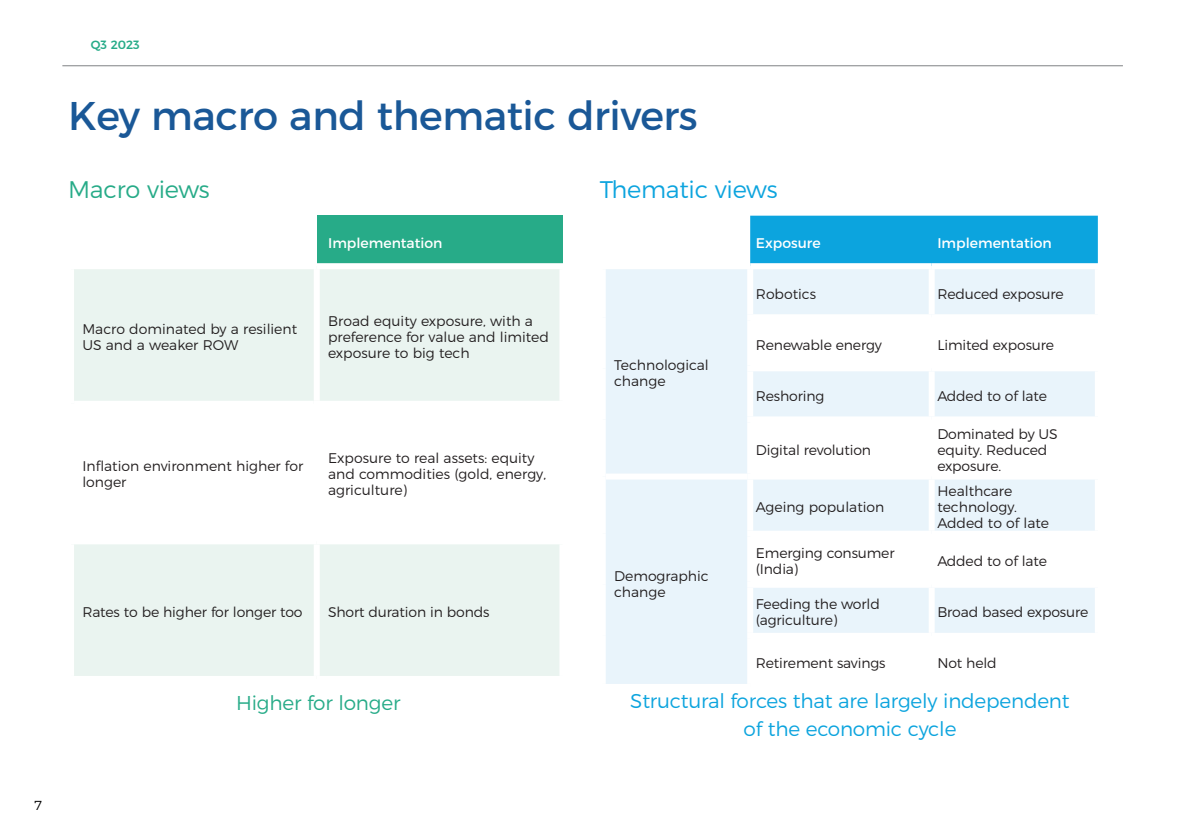
<style>
.page{position:relative;width:1191px;height:840px;background:#fff}
.page>*{position:absolute;margin:0;border:0;box-sizing:border-box;transform-origin:0 0}
.Head_1_A5__space_after_2{font:40px "Montserrat";letter-spacing:-.01em;color:#1a5897}
.Head_2_A5{font:300 24px "Montserrat";letter-spacing:-.01em;color:#0ca4de}
.Head_2_A5-2{font:300 24px "Montserrat";letter-spacing:-.01em;color:#27ab88}
.Head_2_A5-3{font:300 20px/28px "Montserrat";letter-spacing:-.01em;color:#0ca4de;text-align:center}
.Head_2_A5-4{font:300 20px "Montserrat";letter-spacing:-.01em;color:#27ab88}
.Table__Copy{font:300 14px/16px "Montserrat";letter-spacing:-.01em;color:#231f20}
.Body_small_A5{font:300 14px/16px "Montserrat";color:#231f20}
.Table__Row_name{font:300 14px/16px "Montserrat";color:#231f20}
.Table__Column_names{font:14px "Montserrat";color:#fff}
.t1{font:300 13px "Montserrat";color:#000001}
.t2{font:500 12px "Montserrat";color:#27ab88}
</style>
<div class="page">
<hr style="left:62px;top:65px;width:1061px;height:1px;background:#808285">
<div style="left:317px;top:215px;width:245px;height:51px;background:#27ab88"></div>
<svg style="left:74px;top:269px;width:485px;height:406px;fill:#eaf4f0"></svg>
<div style="left:317px;top:263px;width:248px;height:6px;background:#fff"></div>
<div style="left:314px;top:269px;width:6px;height:131px;background:#fff"></div>
<div style="left:314px;top:400px;width:251px;height:6px;background:#fff"></div>
<div style="left:314px;top:406px;width:6px;height:132px;background:#fff"></div>
<div style="left:68px;top:538px;width:249px;height:6px;background:#fff"></div>
<div style="left:317px;top:538px;width:248px;height:6px;background:#fff"></div>
<div style="left:314px;top:544px;width:6px;height:131px;background:#fff"></div>
<div style="left:74px;top:400px;width:240px;height:6px;background:#fff"></div>
<div style="left:750px;top:215px;width:347px;height:48px;background:#0ca4de"></div>
<svg style="left:606px;top:269px;width:488px;height:414px;fill:#e9f4fb"></svg>
<div style="left:747px;top:269px;width:6px;height:45px;background:#fff"></div>
<div style="left:928px;top:269px;width:6px;height:45px;background:#fff"></div>
<div style="left:747px;top:314px;width:184px;height:6px;background:#fff"></div>
<div style="left:747px;top:320px;width:6px;height:45px;background:#fff"></div>
<div style="left:931px;top:314px;width:169px;height:6px;background:#fff"></div>
<div style="left:928px;top:320px;width:6px;height:45px;background:#fff"></div>
<div style="left:747px;top:365px;width:184px;height:6px;background:#fff"></div>
<div style="left:747px;top:371px;width:6px;height:45px;background:#fff"></div>
<div style="left:931px;top:365px;width:169px;height:6px;background:#fff"></div>
<div style="left:928px;top:371px;width:6px;height:45px;background:#fff"></div>
<div style="left:747px;top:416px;width:184px;height:6px;background:#fff"></div>
<div style="left:747px;top:422px;width:6px;height:51px;background:#fff"></div>
<div style="left:931px;top:416px;width:169px;height:6px;background:#fff"></div>
<div style="left:928px;top:422px;width:6px;height:51px;background:#fff"></div>
<div style="left:606px;top:473px;width:141px;height:6px;background:#fff"></div>
<div style="left:747px;top:473px;width:184px;height:6px;background:#fff"></div>
<div style="left:747px;top:479px;width:6px;height:51px;background:#fff"></div>
<div style="left:931px;top:473px;width:169px;height:6px;background:#fff"></div>
<div style="left:928px;top:479px;width:6px;height:51px;background:#fff"></div>
<div style="left:747px;top:530px;width:184px;height:6px;background:#fff"></div>
<div style="left:747px;top:536px;width:6px;height:45px;background:#fff"></div>
<div style="left:931px;top:530px;width:169px;height:6px;background:#fff"></div>
<div style="left:928px;top:536px;width:6px;height:45px;background:#fff"></div>
<div style="left:747px;top:581px;width:184px;height:6px;background:#fff"></div>
<div style="left:747px;top:587px;width:6px;height:45px;background:#fff"></div>
<div style="left:931px;top:581px;width:169px;height:6px;background:#fff"></div>
<div style="left:928px;top:587px;width:6px;height:45px;background:#fff"></div>
<div style="left:747px;top:632px;width:184px;height:6px;background:#fff"></div>
<div style="left:747px;top:638px;width:6px;height:45px;background:#fff"></div>
<div style="left:931px;top:632px;width:169px;height:6px;background:#fff"></div>
<div style="left:928px;top:638px;width:6px;height:45px;background:#fff"></div>
<p class="t1" style="left:34px;top:795px;width:10px">7</p>
<p class="t2" style="left:91px;top:35px;width:50px">Q3 2023</p>
<p class="Head_1_A5__space_after_2" style="left:68px;top:84px;width:631px">Key macro and thematic drivers</p>
<p class="Head_2_A5-2" style="left:68px;top:171px;width:143px">Macro views</p>
<p class="Table__Column_names" style="left:328px;top:231px;width:116px">Implementation</p>
<p class="Table__Row_name" style="left:82px;top:319px;width:216px">Macro dominated by a resilient<br>US and a weaker ROW</p>
<p class="Table__Copy" style="left:328px;top:311px;width:222px">Broad equity exposure, with a preference for value and limited exposure to big tech</p>
<p class="Body_small_A5" style="left:82px;top:457px;width:222px">Inflation environment higher for longer</p>
<p class="Table__Copy" style="left:328px;top:449px;width:219px">Exposure to real assets: equity and commodities (gold, energy, agriculture)</p>
<p class="Body_small_A5" style="left:82px;top:602px;width:222px">Rates to be higher for longer too</p>
<p class="Table__Copy" style="left:328px;top:602px;width:163px">Short duration in bonds</p>
<p class="Head_2_A5-4" style="left:236px;top:687px;width:166px">Higher for longer</p>
<p class="Head_2_A5" style="left:600px;top:171px;width:179px">Thematic views</p>
<p class="Table__Row_name" style="left:614px;top:356px;width:96px">Technological change</p>
<p class="Body_small_A5" style="left:614px;top:566px;width:96px">Demographic change</p>
<p class="Table__Column_names" style="left:756px;top:231px;width:66px">Exposure</p>
<p class="Table__Column_names" style="left:937px;top:231px;width:116px">Implementation</p>
<p class="Table__Copy" style="left:756px;top:284px;width:62px">Robotics</p>
<p class="Table__Copy" style="left:937px;top:284px;width:128px">Reduced exposure</p>
<p class="Table__Copy" style="left:756px;top:335px;width:127px">Renewable energy</p>
<p class="Table__Copy" style="left:937px;top:335px;width:118px">Limited exposure</p>
<p class="Table__Copy" style="left:756px;top:386px;width:70px">Reshoring</p>
<p class="Table__Copy" style="left:937px;top:386px;width:111px">Added to of late</p>
<p class="Table__Copy" style="left:756px;top:440px;width:117px">Digital revolution</p>
<p class="Table__Copy" style="left:756px;top:497px;width:130px">Ageing population</p>
<p class="Table__Copy" style="left:937px;top:424px;width:122px">Dominated by US equity. Reduced exposure.</p>
<p class="Table__Copy" style="left:937px;top:481px;width:113px">Healthcare technology.<br>Added to of late</p>
<p class="Table__Copy" style="left:756px;top:543px;width:140px">Emerging consumer (India)</p>
<p class="Table__Copy" style="left:937px;top:551px;width:111px">Added to of late</p>
<p class="Table__Copy" style="left:756px;top:594px;width:125px">Feeding the world (agriculture)</p>
<p class="Table__Copy" style="left:937px;top:602px;width:153px">Broad based exposure</p>
<p class="Table__Copy" style="left:756px;top:653px;width:131px">Retirement savings</p>
<p class="Table__Copy" style="left:937px;top:653px;width:61px">Not held</p>
<p class="Head_2_A5-3" style="left:630px;top:684px;width:441px">Structural forces that are largely independent of the economic cycle</p>
</div>
